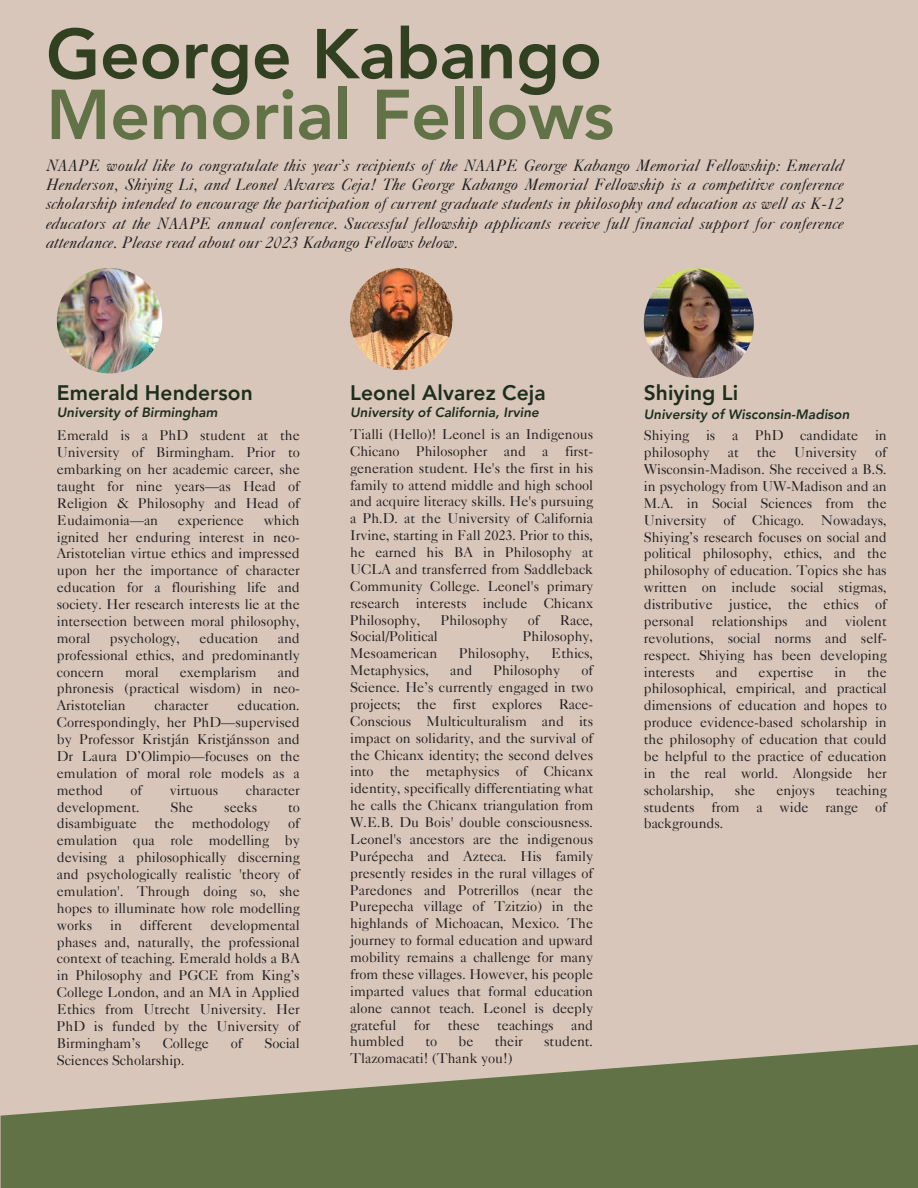
<style>
.page{position:relative;width:918px;height:1188px;background:#d8c6ba}
.page>*{position:absolute;margin:0;border:0;box-sizing:border-box;transform-origin:0 0}
.t1{font:800 69.75px "Avenir LT Pro";letter-spacing:-.005em;color:#617246}
.t2{font:800 69.75px "Avenir LT Pro";letter-spacing:-.005em;color:#314021}
.t3{font:800 21px "Avenir LT Pro";letter-spacing:.005em;color:#1d2e1d}
.t4{font:italic 16.5px/19.2px "Caslon 540 LT Std";letter-spacing:.005em;color:#231f20;text-align:justify}
.t5{font:14.25px/16.8px "Caslon 540 LT Std";letter-spacing:-.005em;color:#231f20;text-align:justify}
.t6{font:italic 800 13.5px "Avenir LT Pro";letter-spacing:.005em;color:#1d2e1d}
</style>
<div class="page">
<svg style="left:1px;top:1045px;width:917px;height:143px;fill:#617246"></svg>
<img style="left:57px;top:268px;width:105px;height:105px;border-radius:50%">
<img style="left:644px;top:268px;width:110px;height:110px;border-radius:50%">
<img style="left:350px;top:268px;width:102px;height:102px;border-radius:50%">
<h1 class="t2" style="left:46px;top:26px;width:558px">George Kabango</h1>
<h1 class="t1" style="left:46px;top:86px;width:570px">Memorial Fellows</h1>
<p class="t4" style="left:46px;top:158px;width:799px">NAAPE would like to congratulate this year’s recipients of the NAAPE George Kabango Memorial Fellowship: Emerald Henderson, Shiying Li, and Leonel Alvarez Ceja! The George Kabango Memorial Fellowship is a competitive conference scholarship intended to encourage the participation of current graduate students in philosophy and education as well as K-12 educators at the NAAPE annual conference. Successful fellowship applicants receive full financial support for conference attendance. Please read about our 2023 Kabango Fellows below.</p>
<h2 class="t3" style="left:57px;top:384px;width:198px">Emerald Henderson</h2>
<p class="t6" style="left:57px;top:407px;width:162px">University of Birmingham</p>
<p class="t5" style="left:57px;top:429px;width:245px">Emerald is a PhD student at the University of Birmingham. Prior to embarking on her academic career, she taught for nine years—as Head of Religion &amp; Philosophy and Head of Eudaimonia—an</p>
<p class="t5" style="left:57px;top:514px;width:245px;text-indent:207px">which ignited her enduring interest in neo-Aristotelian virtue ethics and impressed upon her the importance of character education for a flourishing life and society. Her research interests lie at the intersection between moral philosophy, moral</p>
<p class="t5" style="left:178px;top:514px;width:67px">experience</p>
<p class="t5" style="left:57px;top:632px;width:245px;text-indent:221px">and professional ethics, and predominantly concern</p>
<p class="t5" style="left:110px;top:632px;width:72px">psychology,</p>
<p class="t5" style="left:200px;top:632px;width:60px">education</p>
<p class="t5" style="left:57px;top:665px;width:245px;text-indent:221px">and phronesis (practical wisdom) in neo-Aristotelian</p>
<p class="t5" style="left:125px;top:665px;width:35px">moral</p>
<p class="t5" style="left:180px;top:665px;width:78px">exemplarism</p>
<p class="t5" style="left:57px;top:699px;width:245px;text-indent:181px">education.<br>Correspondingly, her PhD—supervised by Professor Kristján Kristjánsson and Dr Laura D’Olimpio—focuses on the emulation of moral role models as a method</p>
<p class="t5" style="left:155px;top:699px;width:56px">character</p>
<p class="t5" style="left:131px;top:784px;width:13px">of</p>
<p class="t5" style="left:170px;top:784px;width:50px">virtuous</p>
<p class="t5" style="left:246px;top:784px;width:56px">character</p>
<p class="t5" style="left:57px;top:800px;width:84px">development.</p>
<p class="t5" style="left:171px;top:800px;width:24px">She</p>
<p class="t5" style="left:224px;top:800px;width:35px">seeks</p>
<p class="t5" style="left:57px;top:800px;width:245px;text-indent:231px">to disambiguate the methodology of emulation qua role modelling by devising a philosophically discerning and psychologically realistic 'theory of emulation'. Through doing so, she hopes to illuminate how role modelling works</p>
<p class="t5" style="left:57px;top:919px;width:245px;text-indent:154px">developmental phases and, naturally, the professional context of teaching. Emerald holds a BA in Philosophy and PGCE from King’s College London, and an MA in Applied Ethics from Utrecht University. Her PhD is funded by the University of Birmingham’s</p>
<p class="t5" style="left:110px;top:919px;width:13px">in</p>
<p class="t5" style="left:140px;top:919px;width:54px">different</p>
<p class="t5" style="left:163px;top:1037px;width:48px">College</p>
<p class="t5" style="left:231px;top:1037px;width:13px">of</p>
<p class="t5" style="left:265px;top:1037px;width:37px">Social</p>
<p class="t5" style="left:57px;top:1054px;width:129px">Sciences Scholarship.</p>
<h2 class="t3" style="left:350px;top:384px;width:197px">Leonel Alvarez Ceja</h2>
<p class="t6" style="left:350px;top:407px;width:190px">University of California, Irvine</p>
<p class="t5" style="left:350px;top:428px;width:245px">Tialli (Hello)! Leonel is an Indigenous Chicano Philosopher and a first&shy;generation student. He's the first in his family to attend middle and high school and acquire literacy skills. He's pursuing a Ph.D. at the University of California Irvine, starting in Fall 2023. Prior to this, he earned his BA in Philosophy at UCLA and transferred from Saddleback Community College. Leonel's primary research interests include Chicanx Philosophy,</p>
<p class="t5" style="left:441px;top:613px;width:68px">Philosophy</p>
<p class="t5" style="left:528px;top:613px;width:13px">of</p>
<p class="t5" style="left:560px;top:613px;width:35px">Race,</p>
<p class="t5" style="left:350px;top:630px;width:89px">Social/Political</p>
<p class="t5" style="left:523px;top:630px;width:72px">Philosophy,</p>
<p class="t5" style="left:350px;top:647px;width:89px">Mesoamerican</p>
<p class="t5" style="left:459px;top:647px;width:72px">Philosophy,</p>
<p class="t5" style="left:551px;top:647px;width:43px">Ethics,</p>
<p class="t5" style="left:350px;top:664px;width:80px">Metaphysics,</p>
<p class="t5" style="left:450px;top:664px;width:24px">and</p>
<p class="t5" style="left:493px;top:664px;width:68px">Philosophy</p>
<p class="t5" style="left:350px;top:664px;width:245px;text-indent:231px">of Science. He’s currently engaged in two projects; the first explores Race-Conscious Multiculturalism and its impact on solidarity, and the survival of the Chicanx identity; the second delves into the metaphysics of Chicanx identity, specifically differentiating what he calls the Chicanx triangulation from W.E.B. Du Bois' double consciousness.<br>Leonel's ancestors are the indigenous Purépecha and Azteca. His family presently resides in the rural villages of Paredones and Potrerillos (near the Purepecha village of Tzitzio) in the highlands of Michoacan, Mexico. The journey to formal education and upward mobility remains a challenge for many from these villages. However, his people imparted values that formal education alone cannot teach. Leonel is deeply grateful for these teachings and humbled</p>
<p class="t5" style="left:426px;top:1035px;width:13px">to</p>
<p class="t5" style="left:459px;top:1035px;width:16px">be</p>
<p class="t5" style="left:495px;top:1035px;width:30px">their</p>
<p class="t5" style="left:544px;top:1035px;width:51px">student.</p>
<p class="t5" style="left:350px;top:1052px;width:164px">Tlazomacati! (Thank you!)</p>
<h2 class="t3" style="left:644px;top:384px;width:96px">Shiying Li</h2>
<p class="t6" style="left:644px;top:409px;width:207px">University of Wisconsin-Madison</p>
<p class="t5" style="left:644px;top:429px;width:245px">Shiying is a PhD candidate in philosophy</p>
<p class="t5" style="left:644px;top:446px;width:245px;text-indent:231px">of Wisconsin-Madison. She received a B.S. in psychology from UW-Madison and an M.A. in Social Sciences from the University of Chicago. Nowadays, Shiying’s research focuses on social and political philosophy, ethics, and the philosophy of education. Topics she has written on include social stigmas, distributive justice, the ethics of personal relationships and violent revolutions, social norms and self&shy;respect. Shiying has been developing interests</p>
<p class="t5" style="left:728px;top:446px;width:13px">at</p>
<p class="t5" style="left:757px;top:446px;width:21px">the</p>
<p class="t5" style="left:794px;top:446px;width:64px">University</p>
<p class="t5" style="left:644px;top:665px;width:245px;text-indent:223px">the philosophical, empirical, and practical dimensions of education and hopes to produce evidence-based scholarship in the philosophy of education that could be helpful to the practice of education in the real world. Alongside her scholarship,</p>
<p class="t5" style="left:716px;top:665px;width:24px">and</p>
<p class="t5" style="left:759px;top:665px;width:56px">expertise</p>
<p class="t5" style="left:834px;top:665px;width:13px">in</p>
<p class="t5" style="left:644px;top:784px;width:245px;text-indent:192px">teaching students from a wide range of backgrounds.</p>
<p class="t5" style="left:735px;top:784px;width:22px">she</p>
<p class="t5" style="left:776px;top:784px;width:40px">enjoys</p>
</div>
